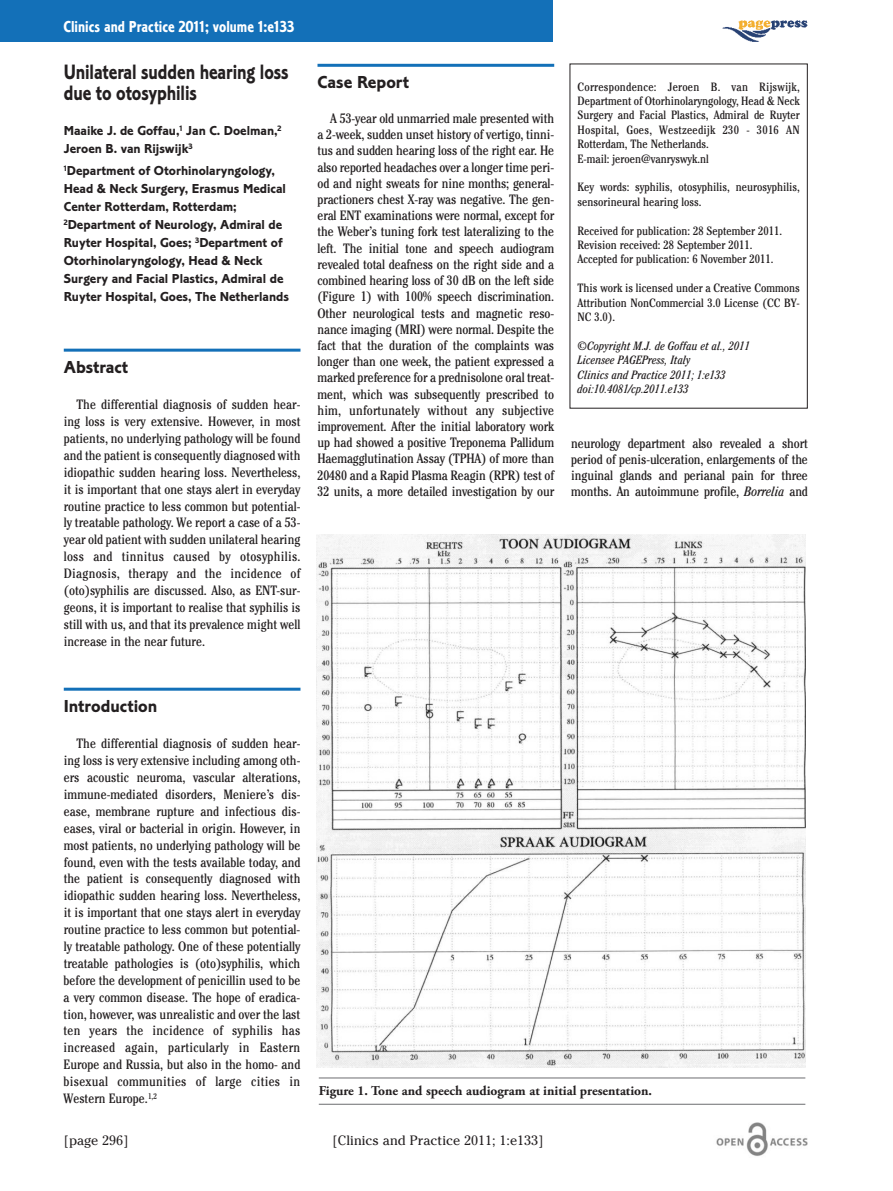
<style>
.page{position:relative;width:893px;height:1191px;background:#fff}
.page>*{position:absolute;margin:0;border:0;box-sizing:border-box;transform-origin:0 0}
.t1{font:21.6px/21.8px "Corinthian Bold Plain";letter-spacing:-.005em;color:#231f20;scale:.83 1}
.t2{font:18px "Corinthian Bold Plain";color:#231f20}
.t3{font:16.5px "Corinthian Bold Condensed Plain";color:#fff}
.t4{font:condensed 13.5px/17px "Cheltenham";letter-spacing:-.005em;color:#231f20;text-align:justify}
.t5{font:13.5px/18px "Corinthian Bold Plain";color:#231f20}
.t6{font:700 13.5px "Adobe Garamond Pro";color:#231f20}
.t7{font:13.5px "Cheltenham";color:#231f20}
.t8{font:condensed 12px/14.4px "Cheltenham";color:#231f20}
.t9{font:italic condensed 12px/14.4px "Cheltenham";color:#231f20}
.s1{font-style:italic}
</style>
<div class="page">
<hr style="left:64px;top:349px;width:236px;height:3px;background:#1370b8">
<hr style="left:64px;top:687px;width:236px;height:3px;background:#1370b8">
<hr style="left:317px;top:64px;width:237px;height:3px;background:#1370b8">
<div style="left:0;top:0;width:553px;height:42px;background:#1370b8"></div>
<img style="left:716px;top:1123px;width:92px;height:33px">
<img style="left:723px;top:20px;width:84px;height:22px">
<img style="left:317px;top:534px;width:489px;height:533px">
<hr style="left:319px;top:1077px;width:486px;height:1px;background:#6c6d70">
<hr style="left:319px;top:1103px;width:486px;height:1px;background:#6c6d70">
<p class="t3" style="left:63px;top:21px;width:233px">Clinics and Practice 2011; volume 1:e133</p>
<h1 class="t1" style="left:64px;top:63px;width:272px">Unilateral sudden hearing loss due to otosyphilis</h1>
<p class="t5" style="left:64px;top:123px;width:219px">Maaike J. de Goffau,<sup>1</sup> Jan C. Doelman,<sup>2<br></sup>Jeroen B. van Rijswijk<sup>3</sup></p>
<p class="t5" style="left:64px;top:163px;width:227px"><sup>1</sup>Department of Otorhinolaryngology, Head &amp; Neck Surgery, Erasmus Medical Center Rotterdam, Rotterdam; <sup>2</sup>Department of Neurology, Admiral de Ruyter Hospital, Goes; <sup>3</sup>Department of Otorhinolaryngology, Head &amp; Neck Surgery and Facial Plastics, Admiral de Ruyter Hospital, Goes, The Netherlands</p>
<h2 class="t2" style="left:64px;top:361px;width:66px">Abstract</h2>
<p class="t4" style="left:64px;top:397px;width:238px;text-indent:13px">The differential diagnosis of sudden hear&shy;ing loss is very extensive. However, in most patients, no underlying pathology will be found and the patient is consequently diagnosed with idiopathic sudden hearing loss. Nevertheless, it is important that one stays alert in everyday routine practice to less common but potential&shy;ly treatable pathology. We report a case of a 53- year old patient with sudden unilateral hearing loss and tinnitus caused by otosyphilis.<br>Diagnosis, therapy and the incidence of (oto)syphilis are discussed. Also, as ENT-sur&shy;geons, it is important to realise that syphilis is still with us, and that its prevalence might well increase in the near future.</p>
<h2 class="t2" style="left:317px;top:76px;width:93px">Case Report</h2>
<p class="t4" style="left:317px;top:112px;width:238px;line-height:16.2px;text-indent:13px">A 53-year old unmarried male presented with a 2-week, sudden unset history of vertigo, tinni&shy;tus and sudden hearing loss of the right ear. He also reported headaches over a longer time peri&shy;od and night sweats for nine months; general&shy;practioners chest X-ray was negative. The gen&shy;eral ENT examinations were normal, except for the Weber’s tuning fork test lateralizing to the left. The initial tone and speech audiogram revealed total deafness on the right side and a combined hearing loss of 30 dB on the left side (Figure 1) with 100% speech discrimination.<br>Other neurological tests and magnetic reso&shy;nance imaging (MRI) were normal. Despite the fact that the duration of the complaints was longer than one week, the patient expressed a marked preference for a prednisolone oral treat&shy;ment, which was subsequently prescribed to him, unfortunately without any subjective improvement. After the initial laboratory work up had showed a positive Treponema Pallidum Haemagglutination Assay (TPHA) of more than 20480 and a Rapid Plasma Reagin (RPR) test of 32 units, a more detailed investigation by our</p>
<p class="t8" style="left:578px;top:80px;width:224px">Correspondence: Jeroen B. van Rijswijk, Department of Otorhinolaryngology, Head &amp; Neck Surgery and Facial Plastics, Admiral de Ruyter Hospital, Goes, Westzeedijk 230 - 3016 AN Rotterdam, The Netherlands.<br>E-mail: jeroen@vanryswyk.nl</p>
<p class="t8" style="left:578px;top:181px;width:224px">Key words: syphilis, otosyphilis, neurosyphilis, sensorineural hearing loss.</p>
<p class="t8" style="left:578px;top:224px;width:206px">Received for publication: 28 September 2011.<br>Revision received: 28 September 2011.<br>Accepted for publication: 6 November 2011.</p>
<p class="t8" style="left:578px;top:282px;width:224px;text-align:justify">This work is licensed under a Creative Commons Attribution NonCommercial 3.0 License (CC BY-NC 3.0).</p>
<p class="t9" style="left:578px;top:339px;width:174px">©Copyright M.J. de Goffau et al., 2011<br>Licensee PAGEPress, Italy<br>Clinics and Practice 2011; 1:e133 doi:10.4081/cp.2011.e133</p>
<p class="t4" style="left:571px;top:436px;width:238px;line-height:16.2px">neurology department also revealed a short period of penis-ulceration, enlargements of the inguinal glands and perianal pain for three months. An autoimmune profile, <span class="s1">Borrelia</span> and</p>
<h2 class="t2" style="left:64px;top:700px;width:95px">Introduction</h2>
<p class="t4" style="left:64px;top:736px;width:238px;text-indent:13px">The differential diagnosis of sudden hear&shy;ing loss is very extensive including among oth&shy;ers acoustic neuroma, vascular alterations, immune-mediated disorders, Meniere’s dis&shy;ease, membrane rupture and infectious dis&shy;eases, viral or bacterial in origin. However, in most patients, no underlying pathology will be found, even with the tests available today, and the patient is consequently diagnosed with idiopathic sudden hearing loss. Nevertheless, it is important that one stays alert in everyday routine practice to less common but potential&shy;ly treatable pathology. One of these potentially treatable pathologies is (oto)syphilis, which before the development of penicillin used to be a very common disease. The hope of eradica&shy;tion, however, was unrealistic and over the last ten years the incidence of syphilis has increased again, particularly in Eastern Europe and Russia, but also in the homo- and bisexual communities of large cities in Western Europe.<sup>1,2</sup></p>
<p class="t6" style="left:319px;top:1085px;width:335px">Figure 1. Tone and speech audiogram at initial presentation.</p>
<p class="t7" style="left:64px;top:1132px;width:66px">[page 296]</p>
<p class="t7" style="left:332px;top:1132px;width:213px">[Clinics and Practice 2011; 1:e133]</p>
</div>
